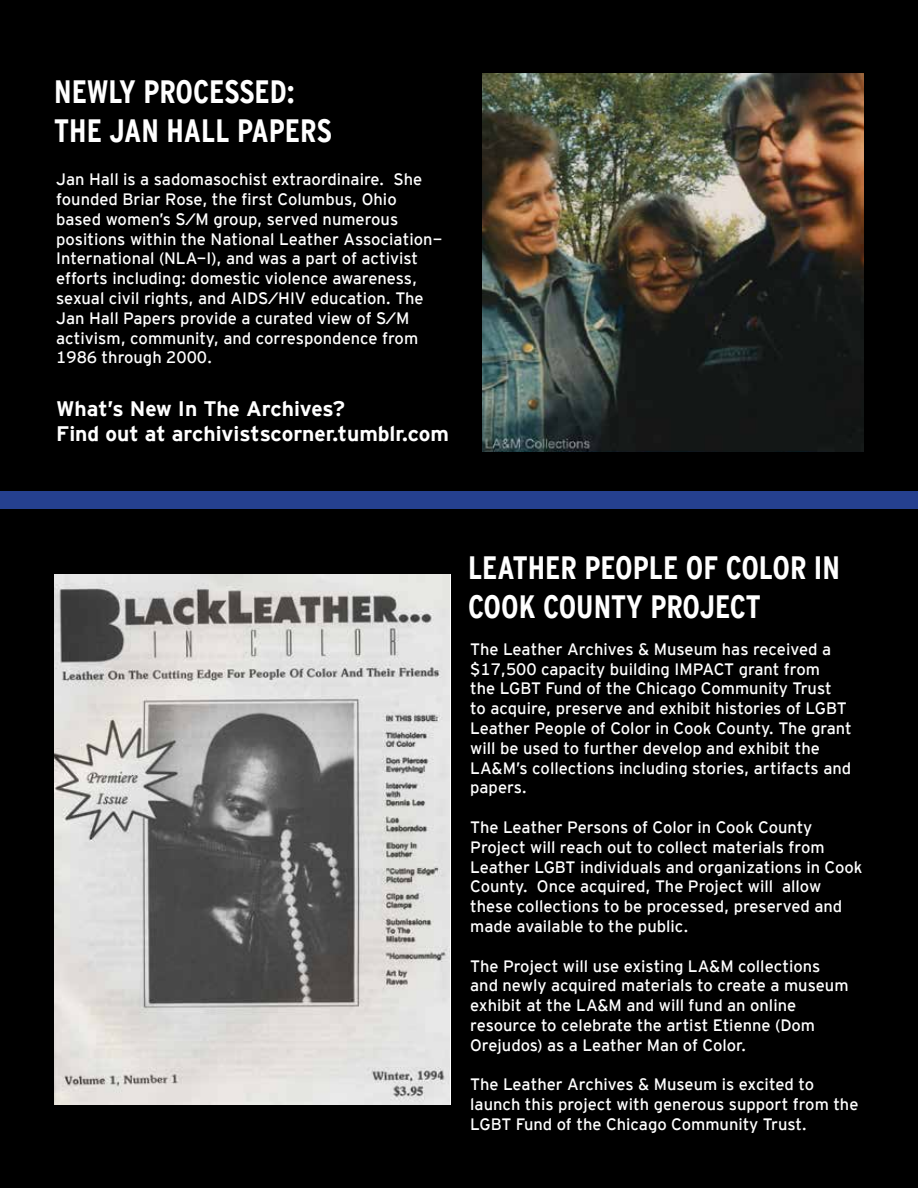
<style>
.page{position:relative;width:918px;height:1188px;background:#000}
.page>*{position:absolute;margin:0;border:0;box-sizing:border-box;transform-origin:0 0}
.t1{font:700 condensed 32.25px/38.7px "Interstate";color:#fff}
.t2{font:700 21px/25.2px "Interstate Mono";color:#fff}
.t3{font:16.5px/19.8px "Interstate Mono";color:#fff}
</style>
<div class="page">
<div style="left:0;top:491px;width:918px;height:18px;background:#25408f"></div>
<img style="left:482px;top:74px;width:382px;height:378px">
<img style="left:55px;top:574px;width:395px;height:531px">
<hr style="left:917px;top:491px;width:1px;height:167px;background:#25408f">
<h1 class="t1" style="left:54px;top:72px;width:279px">NEWLY PROCESSED:<br>THE JAN HALL PAPERS</h1>
<p class="t3" style="left:56px;top:169px;width:388px">Jan Hall is a sadomasochist extraordinaire. She founded Briar Rose, the first Columbus, Ohio based women’s S/M group, served numerous positions within the National Leather Association-International (NLA-I), and was a part of activist efforts including: domestic violence awareness, sexual civil rights, and AIDS/HIV education. The Jan Hall Papers provide a curated view of S/M activism, community, and correspondence from 1986 through 2000.</p>
<p class="t2" style="left:56px;top:396px;width:394px">What’s New In The Archives?<br>Find out at archivistscorner.tumblr.com</p>
<h1 class="t1" style="left:468px;top:548px;width:374px">LEATHER PEOPLE OF COLOR IN<br>COOK COUNTY PROJECT</h1>
<p class="t3" style="left:470px;top:639px;width:383px">The Leather Archives &amp; Museum has received a $17,500 capacity building IMPACT grant from<br>the LGBT Fund of the Chicago Community Trust<br>to acquire, preserve and exhibit histories of LGBT Leather People of Color in Cook County. The grant will be used to further develop and exhibit the LA&amp;M’s collections including stories, artifacts and papers.</p>
<p class="t3" style="left:470px;top:817px;width:394px">The Leather Persons of Color in Cook County Project will reach out to collect materials from Leather LGBT individuals and organizations in Cook County. Once acquired, The Project will allow these collections to be processed, preserved and made available to the public.</p>
<p class="t3" style="left:470px;top:956px;width:380px">The Project will use existing LA&amp;M collections and newly acquired materials to create a museum exhibit at the LA&amp;M and will fund an online resource to celebrate the artist Etienne (Dom Orejudos) as a Leather Man of Color.</p>
<p class="t3" style="left:470px;top:1075px;width:390px">The Leather Archives &amp; Museum is excited to launch this project with generous support from the<br>LGBT Fund of the Chicago Community Trust.</p>
</div>
